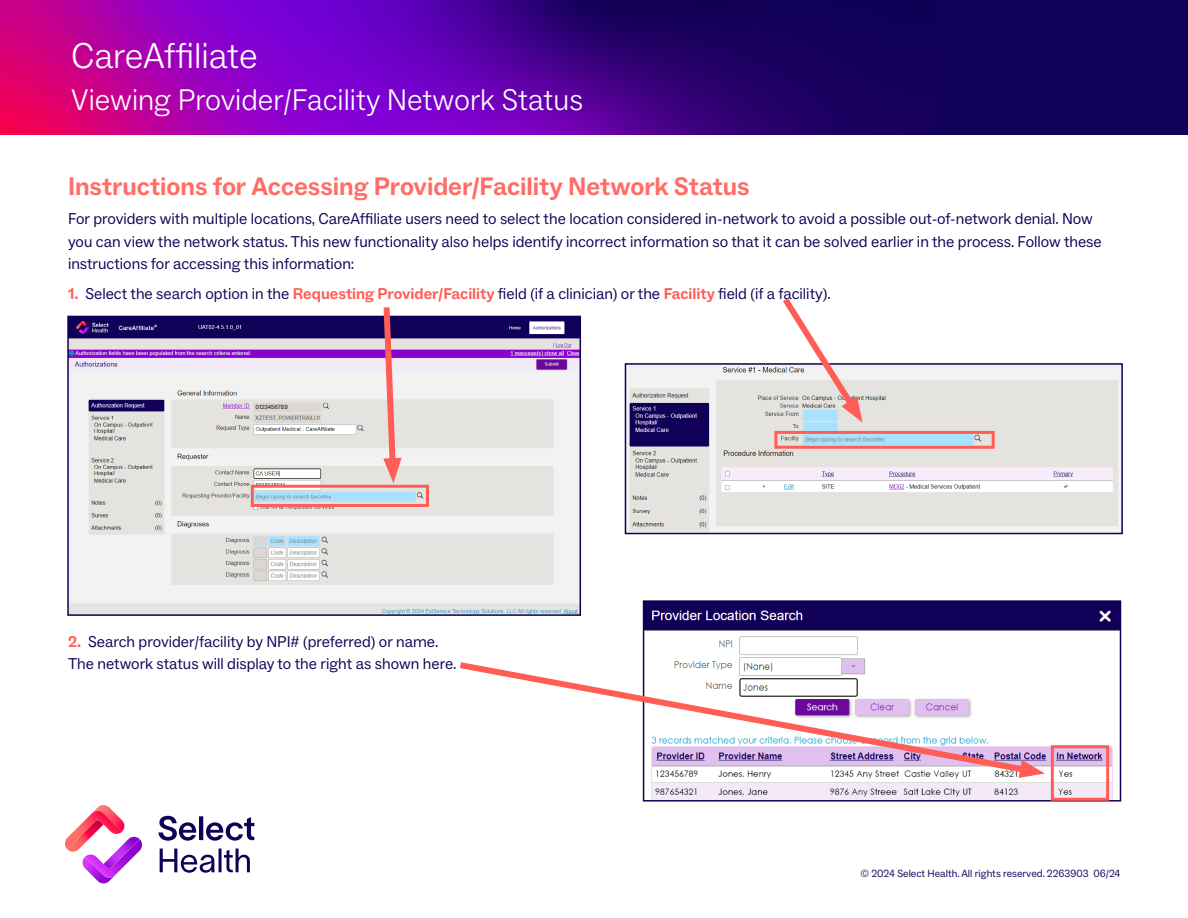
<style>
.page{position:relative;width:1188px;height:918px;background:#fff}
.page>*{position:absolute;margin:0;border:0;box-sizing:border-box;transform-origin:0 0}
.t1{font:300 36px "ABC Social";color:#fff}
.t2{font:300 30px "ABC Social";color:#fff}
.t3{font:700 25.5px "ABC Social";color:#ff6d66}
.t4{font:15.75px/22.5px "ABC Social";color:#110057}
.t5{font:10.5px "ABC Social";color:#110057}
.t6{font:6px "ABC Social";color:#000}
.s1{font-weight:700;color:#ff5d55}
</style>
<div class="page">
<img style="left:70px;top:319px;width:508px;height:294px">
<div style="left:67px;top:316px;width:514px;height:300px;border:2px solid #110057"></div>
<img style="left:628px;top:366px;width:492px;height:165px">
<div style="left:625px;top:363px;width:498px;height:171px;border:2px solid #110057"></div>
<img style="left:646px;top:603px;width:472px;height:196px">
<div style="left:643px;top:600px;width:478px;height:202px;border:2px solid #110057"></div>
<svg style="left:380px;top:307px;width:22px;height:176px"></svg>
<div style="left:251px;top:485px;width:178px;height:22px;border:3px solid #ff5d55"></div>
<div style="left:774px;top:431px;width:221px;height:18px;border:3px solid #ff5d55"></div>
<svg style="left:777px;top:298px;width:86px;height:125px"></svg>
<div style="left:1051px;top:745px;width:58px;height:56px;border:3px solid #ff5d55"></div>
<svg style="left:460px;top:658px;width:577px;height:120px"></svg>
<svg style="left:1019px;top:760px;width:26px;height:18px"></svg>
<div style="left:254px;top:403px;width:33px;height:7px;background:#dbd8d3"></div>
<div style="left:0;top:0;width:1188px;height:135px;background:#110057"></div>
<svg style="left:0;top:0;width:851px;height:135px"></svg>
<svg style="left:158px;top:816px;width:96px;height:57px"></svg>
<svg style="left:65px;top:805px;width:77px;height:79px"></svg>
<h1 class="t1" style="left:71px;top:34px;width:188px">CareAffiliate</h1>
<h2 class="t2" style="left:71px;top:82px;width:513px">Viewing Provider/Facility Network Status</h2>
<h3 class="t3" style="left:68px;top:171px;width:683px">Instructions for Accessing Provider/Facility Network Status</h3>
<p class="t4" style="left:68px;top:208px;width:1035px">For providers with multiple locations, CareAffiliate users need to select the location considered in-network to avoid a possible out-of-network denial. Now you can view the network status. This new functionality also helps identify incorrect information so that it can be solved earlier in the process. Follow these instructions for accessing this information:</p>
<p class="t4" style="left:68px;top:282px;width:764px"><span class="s1">1.</span> Select the search option in the <span class="s1">Requesting Provider/Facility</span> field (if a clinician) or the <span class="s1">Facility</span> field (if a facility).</p>
<p class="t6" style="left:255px;top:403px;width:34px">0123456789</p>
<p class="t4" style="left:68px;top:631px;width:390px"><span class="s1">2.</span> Search provider/facility by NPI# (preferred) or name.<br>The network status will display to the right as shown here.</p>
<p class="t5" style="left:860px;top:867px;width:262px">© 2024 Select Health. All rights reserved. 2263903 06/24</p>
</div>
